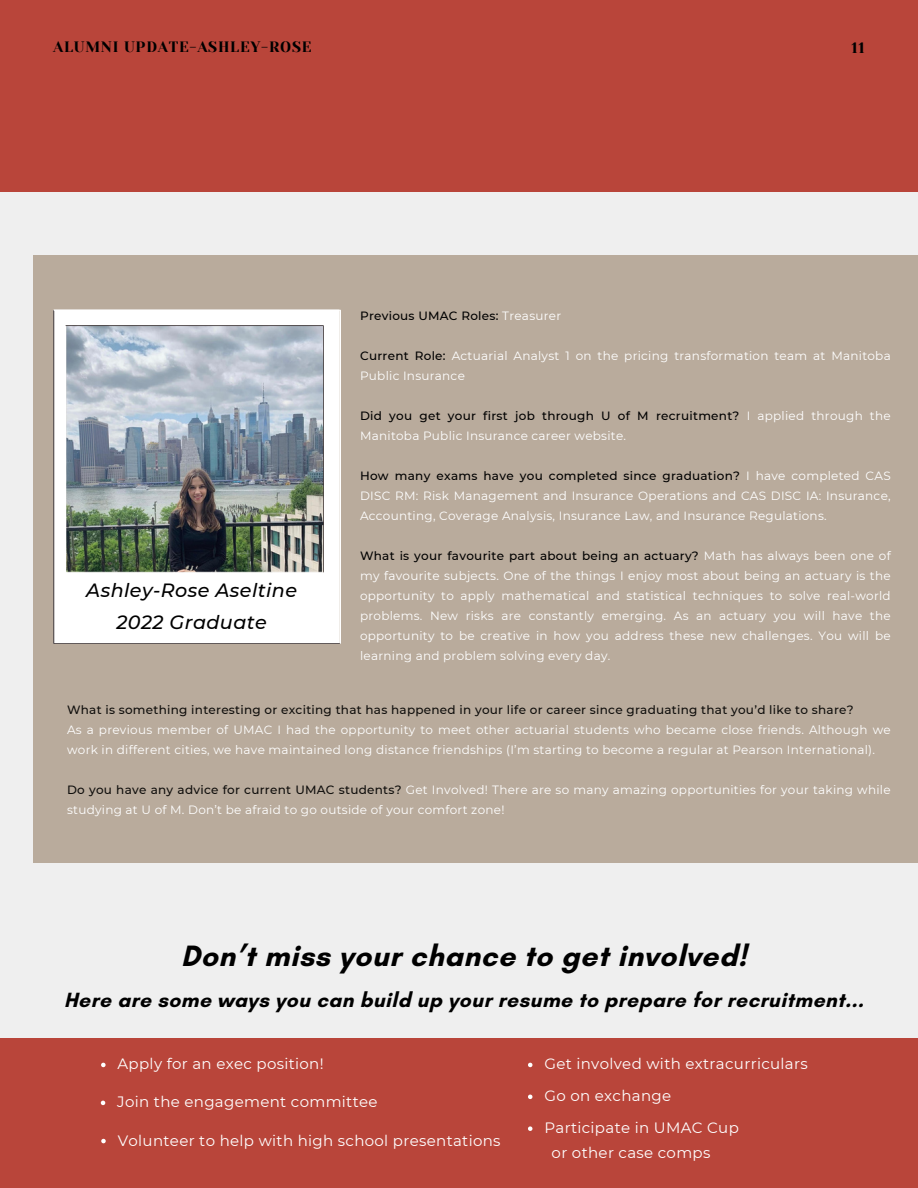
<style>
.page{position:relative;width:918px;height:1188px;background:#efefef}
.page>*{position:absolute;margin:0;border:0;box-sizing:border-box;transform-origin:0 0}
.t1{font:700 30px "Glacial Indifference";letter-spacing:.02em;color:#000}
.t2{font:700 21px "Glacial Indifference";letter-spacing:.02em;color:#000}
.t3{font:italic 500 19.2px "Montserrat";letter-spacing:.02em;color:#000}
.t4{font:15px "Montserrat";letter-spacing:.02em;color:#fff}
.t5{font:15px "Yeseva One";letter-spacing:.05em;color:#000}
.t6{font:12px/20px "Montserrat";letter-spacing:.02em;color:#fff}
.t7{font:500 12px "Montserrat";letter-spacing:.02em;color:#0f0e0c}
.t8{font:500 12px "Montserrat";letter-spacing:.02em;color:#000}
.s1{font-weight:400;color:#fff}
.s2{font-weight:500;color:#000}
.s3{font-weight:500;color:#0f0e0c}
</style>
<div class="page">
<div style="left:33px;top:255px;width:885px;height:607px;background:#b9ab9c"></div>
<img style="left:54px;top:310px;width:287px;height:334px">
<div style="left:0;top:0;width:918px;height:192px;background:#b9453a"></div>
<div style="left:0;top:1038px;width:918px;height:150px;background:#b9453a"></div>
<svg style="left:101px;top:1063px;width:5px;height:4px"></svg>
<svg style="left:101px;top:1139px;width:5px;height:4px"></svg>
<svg style="left:528px;top:1063px;width:4px;height:4px"></svg>
<svg style="left:528px;top:1095px;width:4px;height:4px"></svg>
<svg style="left:528px;top:1126px;width:4px;height:5px"></svg>
<svg style="left:101px;top:1101px;width:4px;height:4px"></svg>
<p class="t5" style="left:53px;top:39px;width:260px">ALUMNI UPDATE-ASHLEY-ROSE</p>
<p class="t5" style="left:852px;top:39px;width:15px">11</p>
<p class="t3" style="left:86px;top:579px;width:212px">Ashley-Rose Aseltine</p>
<p class="t3" style="left:117px;top:610px;width:152px">2022 Graduate</p>
<p class="t8" style="left:360px;top:308px;width:203px">Previous UMAC Roles: <span class="s1">Treasurer</span></p>
<p class="t6" style="left:360px;top:345px;width:532px"><span class="s2">Current Role:</span> Actuarial Analyst 1 on the pricing transformation team at Manitoba<br>Public Insurance</p>
<p class="t6" style="left:360px;top:405px;width:532px"><span class="s2">Did you get your first job through U of M recruitment?</span> I applied through the<br>Manitoba Public Insurance career website.</p>
<p class="t6" style="left:360px;top:465px;width:532px;text-align:justify"><span class="s2">How many exams have you completed since graduation?</span> I have completed CAS DISC RM: Risk Management and Insurance Operations and CAS DISC IA: Insurance, Accounting, Coverage Analysis, Insurance Law, and Insurance Regulations.</p>
<p class="t6" style="left:360px;top:545px;width:532px;text-align:justify"><span class="s2">What is your favourite part about being an actuary?</span> Math has always been one of my favourite subjects. One of the things I enjoy most about being an actuary is the opportunity to apply mathematical and statistical techniques to solve real-world problems. New risks are constantly emerging. As an actuary you will have the opportunity to be creative in how you address these new challenges. You will be learning and problem solving every day.</p>
<p class="t7" style="left:67px;top:702px;width:788px">What is something interesting or exciting that has happened in your life or career since graduating that you’d like to share?</p>
<p class="t6" style="left:67px;top:719px;width:825px">As a previous member of UMAC I had the opportunity to meet other actuarial students who became close friends. Although we work in different cities, we have maintained long distance friendships (I’m starting to become a regular at Pearson International).</p>
<p class="t6" style="left:67px;top:779px;width:825px"><span class="s3">Do you have any advice for current UMAC students?</span> Get Involved! There are so many amazing opportunities for your taking while studying at U of M. Don’t be afraid to go outside of your comfort zone!</p>
<p class="t1" style="left:181px;top:938px;width:567px">Don’t miss your chance to get involved!</p>
<p class="t2" style="left:64px;top:987px;width:801px">Here are some ways you can build up your resume to prepare for recruitment...</p>
<p class="t4" style="left:118px;top:1055px;width:208px">Apply for an exec position!</p>
<p class="t4" style="left:117px;top:1093px;width:262px">Join the engagement committee</p>
<p class="t4" style="left:118px;top:1131px;width:384px">Volunteer to help with high school presentations</p>
<p class="t4" style="left:544px;top:1055px;width:265px">Get involved with extracurriculars</p>
<p class="t4" style="left:544px;top:1087px;width:128px">Go on exchange</p>
<p class="t4" style="left:544px;top:1119px;width:196px">Participate in UMAC Cup</p>
<p class="t4" style="left:552px;top:1143px;width:160px">or other case comps</p>
</div>
